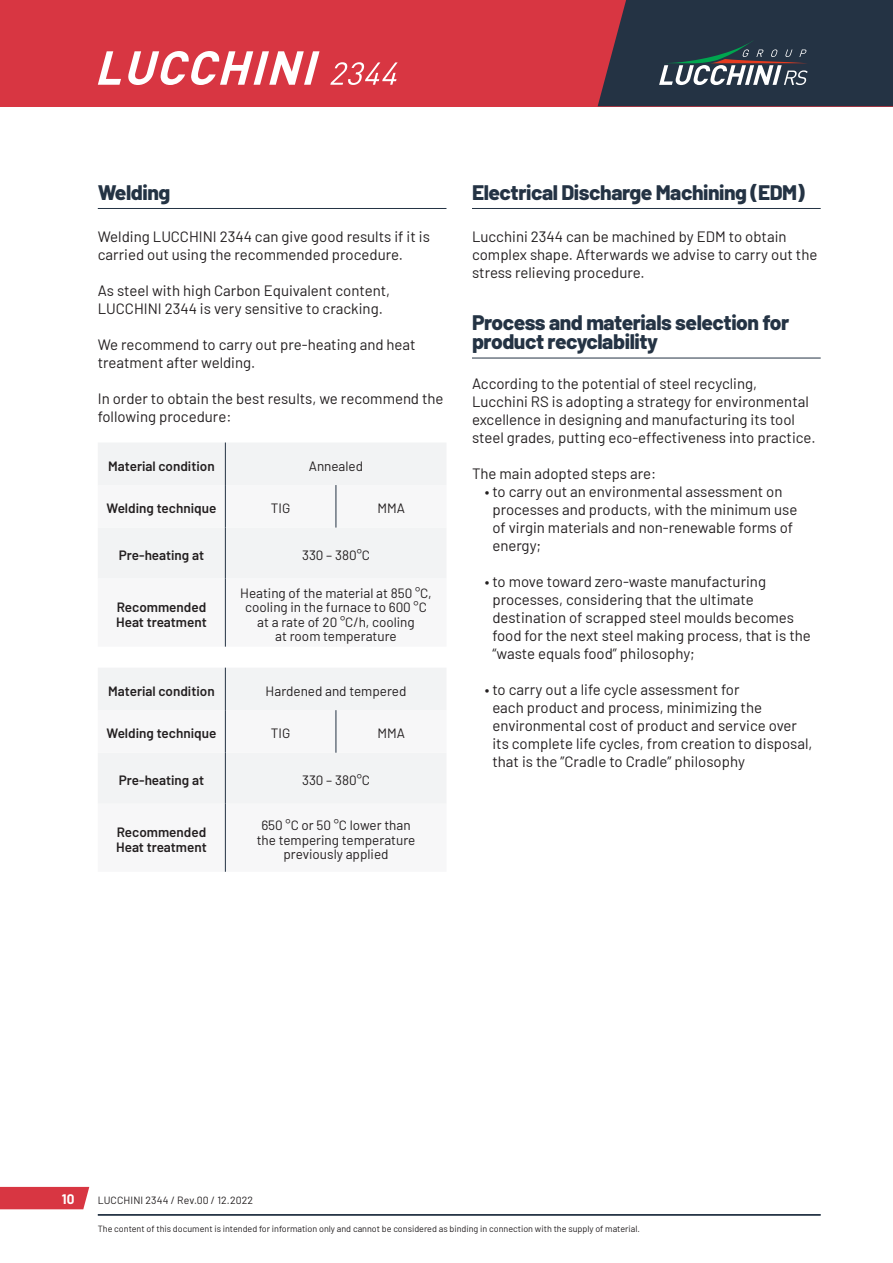
<style>
.page{position:relative;width:893px;height:1263px;background:#fff}
.page>*{position:absolute;margin:0;border:0;box-sizing:border-box;transform-origin:0 0}
.t1{font:800 21px/18.8px "Barlow";letter-spacing:-.02em;color:#243344}
.t2{font:15px/18px "Barlow";color:#231f20}
.t3{font:13.5px/14.2px "Barlow";color:#231f20;text-align:center}
.t4{font:600 13.5px/14.2px "Barlow";color:#231f20}
.t5{font:700 13.5px "Barlow";color:#fff}
.t6{font:10.5px "Barlow";letter-spacing:.01em;color:#231f20}
.t7{font:9px "Barlow";color:#231f20}
</style>
<div class="page">
<div style="left:0;top:0;width:893px;height:106px;background:#d83642"></div>
<svg style="left:598px;top:0;width:295px;height:106px;background:#363c4b"></svg>
<hr style="left:98px;top:1214px;width:723px;height:1px;background:#243344">
<div style="left:0;top:1187px;width:89px;height:22px;background:#d83642"></div>
<hr style="left:98px;top:1215px;width:723px;height:1px;background:#243344">
<svg style="left:98px;top:51px;width:300px;height:34px"></svg>
<hr style="left:98px;top:208px;width:348px;height:1px;background:#243344">
<hr style="left:472px;top:208px;width:349px;height:1px;background:#243344">
<hr style="left:472px;top:358px;width:349px;height:1px;background:#243344">
<div style="left:98px;top:442px;width:348px;height:43px;background:#f2f3f4"></div>
<svg style="left:98px;top:485px;width:348px;height:162px"></svg>
<hr style="left:225px;top:528px;width:1px;height:51px;background:#243344">
<hr style="left:225px;top:579px;width:1px;height:68px;background:#243344">
<hr style="left:225px;top:442px;width:1px;height:43px;background:#243344">
<hr style="left:225px;top:485px;width:1px;height:43px;background:#243344">
<hr style="left:336px;top:485px;width:1px;height:43px;background:#243344">
<div style="left:98px;top:668px;width:348px;height:42px;background:#f2f3f4"></div>
<svg style="left:98px;top:710px;width:348px;height:162px"></svg>
<hr style="left:225px;top:753px;width:1px;height:51px;background:#243344">
<hr style="left:225px;top:804px;width:1px;height:68px;background:#243344">
<hr style="left:225px;top:668px;width:1px;height:42px;background:#243344">
<hr style="left:225px;top:710px;width:1px;height:43px;background:#243344">
<hr style="left:336px;top:710px;width:1px;height:43px;background:#243344">
<h1 class="t1" style="left:98px;top:181px;width:74px">Welding</h1>
<h1 class="t1" style="left:472px;top:181px;width:334px">Electrical Discharge Machining (EDM)</h1>
<p class="t2" style="left:98px;top:226px;width:334px">Welding LUCCHINI 2344 can give good results if it is carried out using the recommended procedure.</p>
<p class="t2" style="left:98px;top:280px;width:294px">As steel with high Carbon Equivalent content,<br>LUCCHINI 2344 is very sensitive to cracking.</p>
<p class="t2" style="left:98px;top:334px;width:319px">We recommend to carry out pre-heating and heat treatment after welding.</p>
<p class="t2" style="left:98px;top:388px;width:347px">In order to obtain the best results, we recommend the following procedure:</p>
<p class="t4" style="left:108px;top:457px;width:108px">Material condition</p>
<p class="t3" style="left:309px;top:457px;width:56px">Annealed</p>
<p class="t4" style="left:107px;top:500px;width:111px">Welding technique</p>
<p class="t3" style="left:271px;top:500px;width:21px">TIG</p>
<p class="t3" style="left:378px;top:500px;width:29px">MMA</p>
<p class="t4" style="left:119px;top:547px;width:87px">Pre-heating at</p>
<p class="t3" style="left:302px;top:547px;width:69px">330 – 380°C</p>
<p class="t4" style="left:116px;top:599px;width:92px">Recommended<br>Heat treatment</p>
<p class="t3" style="left:240px;top:585px;width:193px">Heating of the material at 850 °C, cooling in the furnace to 600 °C at a rate of 20 °C/h, cooling<br>at room temperature</p>
<p class="t4" style="left:108px;top:683px;width:108px">Material condition</p>
<p class="t3" style="left:266px;top:683px;width:142px">Hardened and tempered</p>
<p class="t4" style="left:107px;top:725px;width:111px">Welding technique</p>
<p class="t3" style="left:271px;top:725px;width:21px">TIG</p>
<p class="t3" style="left:378px;top:725px;width:29px">MMA</p>
<p class="t4" style="left:119px;top:772px;width:87px">Pre-heating at</p>
<p class="t3" style="left:302px;top:772px;width:69px">330 – 380°C</p>
<p class="t4" style="left:116px;top:824px;width:92px">Recommended<br>Heat treatment</p>
<p class="t3" style="left:257px;top:817px;width:160px">650 °C or 50 °C lower than the tempering temperature previously applied</p>
<p class="t2" style="left:472px;top:226px;width:347px">Lucchini 2344 can be machined by EDM to obtain complex shape. Afterwards we advise to carry out the stress relieving procedure.</p>
<h1 class="t1" style="left:472px;top:312px;width:319px">Process and materials selection for product recyclability</h1>
<p class="t2" style="left:472px;top:373px;width:345px">According to the potential of steel recycling, Lucchini RS is adopting a strategy for environmental excellence in designing and manufacturing its tool steel grades, putting eco-effectiveness into practice.</p>
<p class="t2" style="left:472px;top:463px;width:186px">The main adopted steps are:</p>
<p class="t2" style="left:492px;top:481px;width:306px;text-indent:-8px">• to carry out an environmental assessment on processes and products, with the minimum use of virgin materials and non-renewable forms of energy;</p>
<p class="t2" style="left:492px;top:571px;width:320px;text-indent:-8px">• to move toward zero-waste manufacturing processes, considering that the ultimate destination of scrapped steel moulds becomes food for the next steel making process, that is the “waste equals food” philosophy;</p>
<p class="t2" style="left:492px;top:679px;width:322px;text-indent:-8px">• to carry out a life cycle assessment for<br>each product and process, minimizing the environmental cost of product and service over its complete life cycles, from creation to disposal, that is the ”Cradle to Cradle” philosophy</p>
<p class="t5" style="left:62px;top:1189px;width:14px">10</p>
<p class="t6" style="left:98px;top:1192px;width:157px">LUCCHINI 2344 / Rev.00 / 12.2022</p>
<p class="t7" style="left:98px;top:1222px;width:544px">The content of this document is intended for information only and cannot be considered as binding in connection with the supply of material.</p>
</div>
